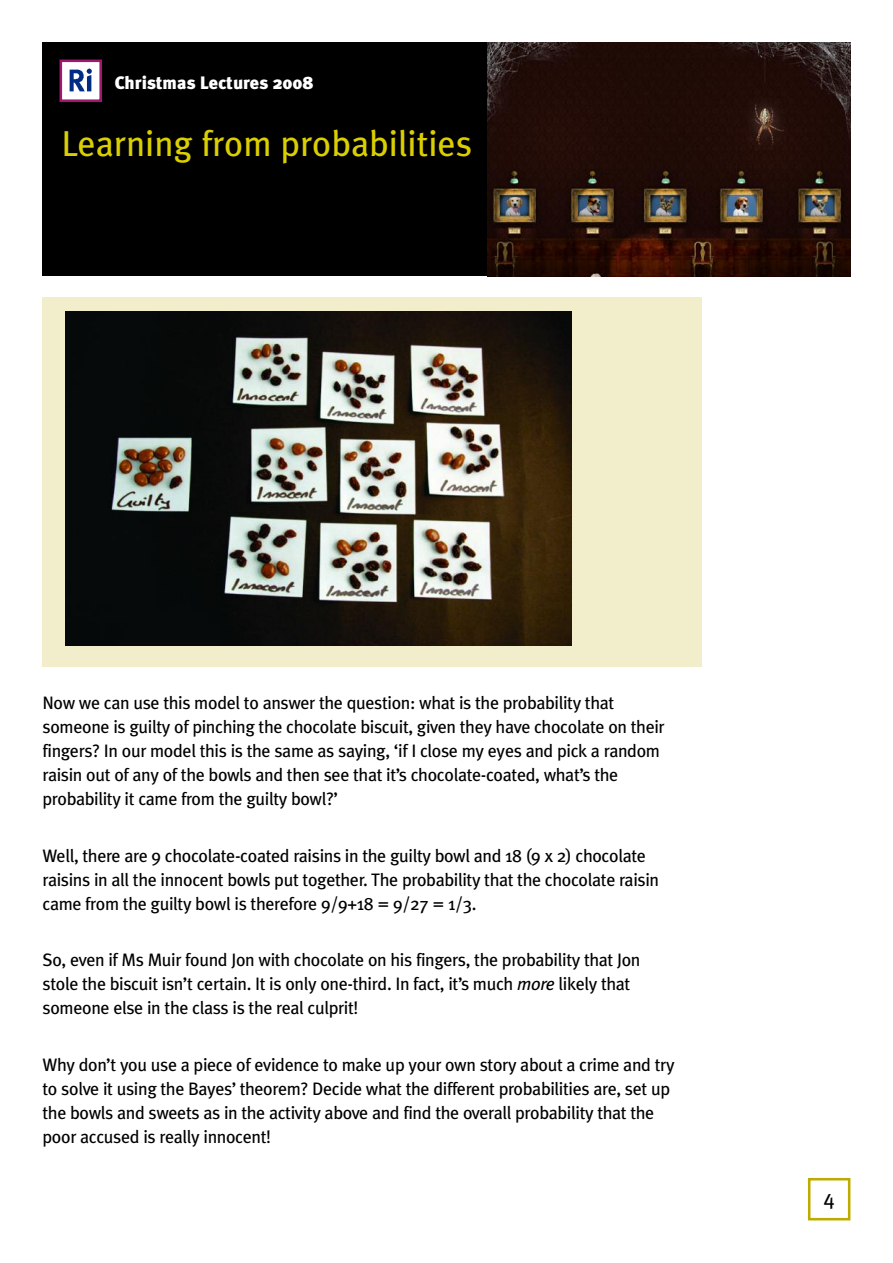
<style>
.page{position:relative;width:893px;height:1263px;background:#fff}
.page>*{position:absolute;margin:0;border:0;box-sizing:border-box;transform-origin:0 0}
.t1{font:36px "Meta Plus";color:#dacf00}
.t2{font:21px "Meta Plus";color:#000}
.t3{font:18px/24px "Meta Plus";letter-spacing:-.02em;color:#000}
.t4{font:900 18px "Meta Plus";color:#fff}
.s1{font-style:italic}
</style>
<div class="page">
<div style="left:43px;top:43px;width:807px;height:233px;background:#000"></div>
<img style="left:64px;top:64px;width:34px;height:34px">
<div style="left:60px;top:60px;width:42px;height:42px;border:3px solid #a0176e"></div>
<img style="left:488px;top:43px;width:362px;height:233px">
<div style="left:808px;top:1178px;width:42px;height:42px;border:3px solid #beab00"></div>
<div style="left:43px;top:298px;width:659px;height:369px;background:#f2eecc"></div>
<img style="left:66px;top:311px;width:505px;height:334px">
<p class="t4" style="left:115px;top:72px;width:200px">Christmas Lectures 2008</p>
<h1 class="t1" style="left:62px;top:122px;width:412px">Learning from probabilities</h1>
<p class="t3" style="left:43px;top:691px;width:624px">Now we can use this model to answer the question: what is the probability that someone is guilty of pinching the chocolate biscuit, given they have chocolate on their fingers? In our model this is the same as saying, ‘if I close my eyes and pick a random raisin out of any of the bowls and then see that it’s chocolate-coated, what’s the probability it came from the guilty bowl?’</p>
<p class="t3" style="left:43px;top:843px;width:618px">Well, there are 9 chocolate-coated raisins in the guilty bowl and 18 (9 x 2) chocolate raisins in all the innocent bowls put together. The probability that the chocolate raisin came from the guilty bowl is therefore 9/9+18 = 9/27 = 1/3.</p>
<p class="t3" style="left:43px;top:948px;width:599px">So, even if Ms Muir found Jon with chocolate on his fingers, the probability that Jon stole the biscuit isn’t certain. It is only one-third. In fact, it’s much <span class="s1">more</span> likely that someone else in the class is the real culprit!</p>
<p class="t3" style="left:43px;top:1052px;width:633px">Why don’t you use a piece of evidence to make up your own story about a crime and try to solve it using the Bayes’ theorem? Decide what the different probabilities are, set up the bowls and sweets as in the activity above and find the overall probability that the poor accused is really innocent!</p>
<p class="t2" style="left:823px;top:1186px;width:13px">4</p>
</div>
